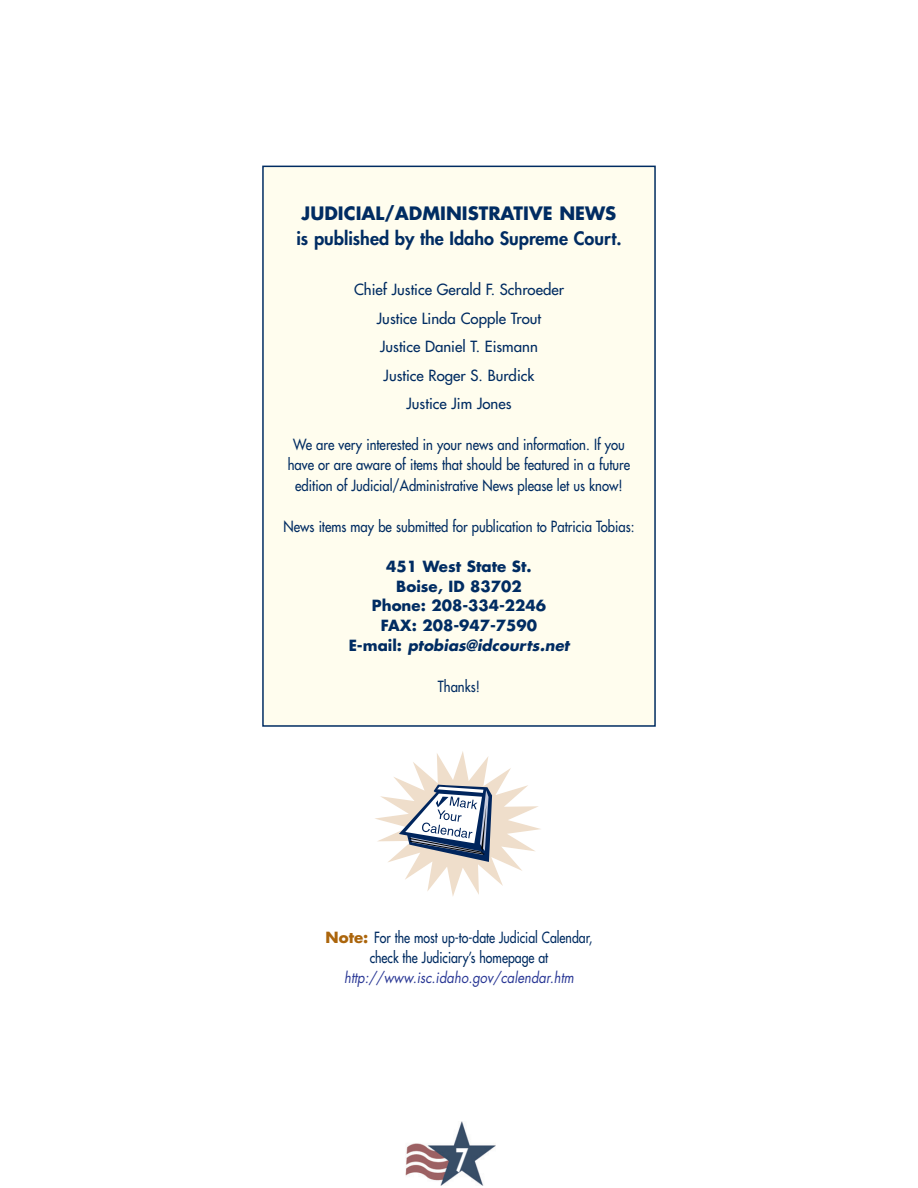
<style>
.page{position:relative;width:918px;height:1188px;background:#fff}
.page>*{position:absolute;margin:0;border:0;box-sizing:border-box;transform-origin:0 0}
.t1{font:800 31.5px "Futura";color:#fff;scale:.7 1}
.t2{font:800 18px "Futura";color:#002c62}
.t3{font:700 18px "Futura";color:#002c62}
.t4{font:15px/20.4px "Futura";color:#002c62;text-align:center;scale:.87 1}
.t5{font:15px/28.5px "Futura";color:#002c62;text-align:center}
.t6{font:700 15px/19.6px "Futura";color:#002c62;text-align:center}
.t7{font:15px/20.4px "Futura";color:#002c62;text-align:center;scale:.82 1}
.t8{font:15px "Futura";color:#293795;scale:.87 1}
.s1{font-style:italic}
.s2{font-weight:700;color:#ab650c}
</style>
<div class="page">
<img style="left:406px;top:1121px;width:90px;height:65px">
<svg style="left:375px;top:751px;width:166px;height:145px"></svg>
<div style="left:263px;top:166px;width:392px;height:560px;background:#fffdee"></div>
<div style="left:262px;top:166px;width:394px;height:561px;border:2px solid #002c62"></div>
<p class="t3" style="left:302px;top:206px;width:316px">JUDICIAL/ADMINISTRATIVE NEWS</p>
<p class="t2" style="left:296px;top:229px;width:327px">is published by the Idaho Supreme Court.</p>
<p class="t5" style="left:354px;top:276px;width:211px">Chief Justice Gerald F. Schroeder<br>Justice Linda Copple Trout<br>Justice Daniel T. Eismann<br>Justice Roger S. Burdick<br>Justice Jim Jones</p>
<p class="t4" style="left:288px;top:435px;width:395px">We are very interested in your news and information. If you have or are aware of items that should be featured in a future edition of Judicial/Administrative News please let us know!</p>
<p class="t4" style="left:284px;top:517px;width:405px">News items may be submitted for publication to Patricia Tobias:</p>
<p class="t6" style="left:349px;top:558px;width:225px">451 West State St.<br>Boise, ID 83702<br>Phone: 208-334-2246<br>FAX: 208-947-7590<br>E - m a i l : <span class="s1">ptobias@idcourts.net</span></p>
<p class="t4" style="left:438px;top:677px;width:50px">Thanks!</p>
<p class="t7" style="left:326px;top:928px;width:327px"><span class="s2">Note:</span> For the most up-to-date Judicial Calendar, check the Judiciary’s homepage at</p>
<p class="t8" style="left:344px;top:971px;width:268px">http://www.isc.idaho.gov/calendar.htm</p>
<h1 class="t1" style="left:456px;top:1145px;width:20px">7</h1>
</div>
